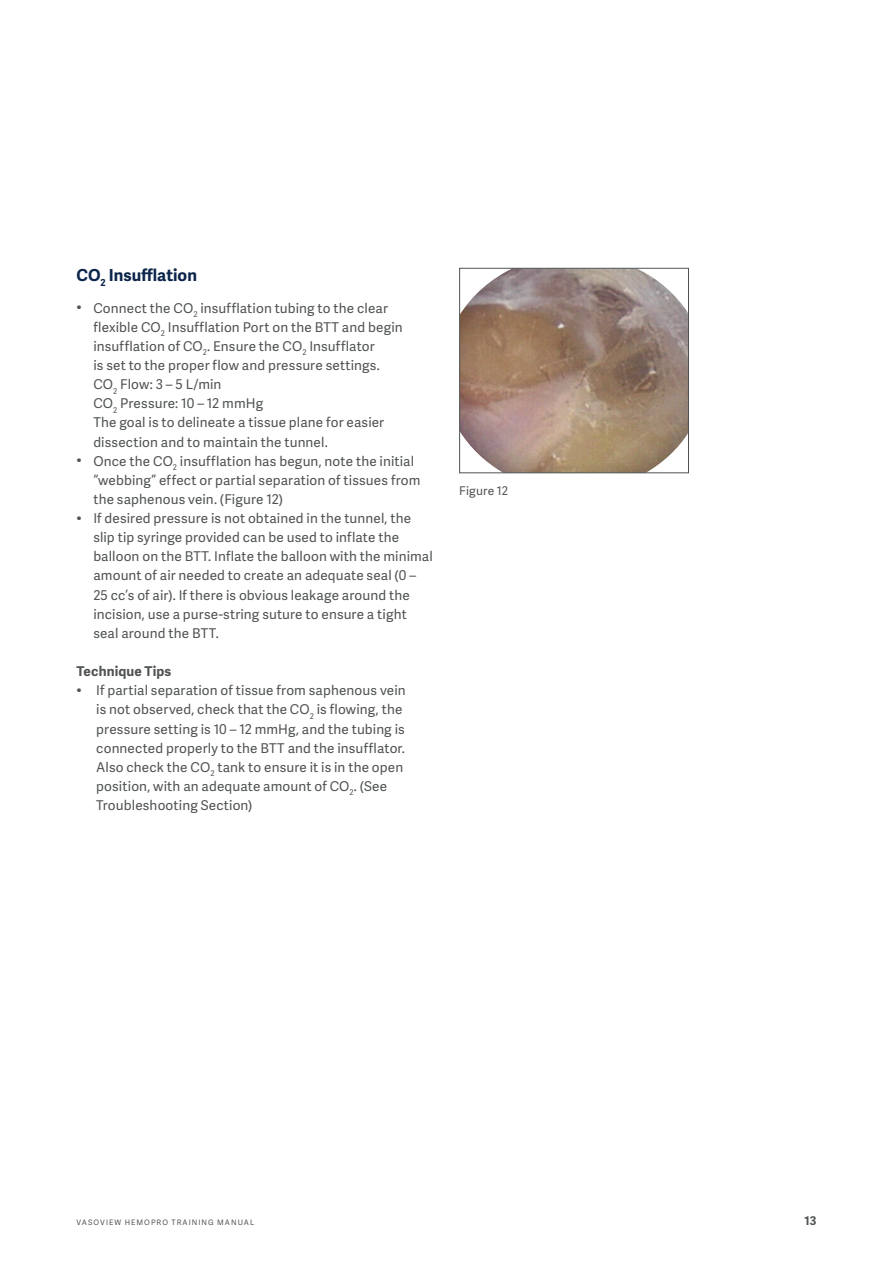
<style>
.page{position:relative;width:893px;height:1263px;background:#fff}
.page>*{position:absolute;margin:0;border:0;box-sizing:border-box;transform-origin:0 0}
.t1{font:700 16.5px "Adelle Sans";letter-spacing:.005em;color:#0c254b}
.t2{font:13.5px/19.2px "Adelle Sans";letter-spacing:.01em;color:#505353}
.t3{font:700 13.5px "Adelle Sans";letter-spacing:.01em;color:#505353}
.t4{font:12px "Adelle Sans";letter-spacing:.015em;color:#505353}
.t5{font:700 12px "Adelle Sans";color:#505353}
.t6{font:7.5px "Adelle Sans";letter-spacing:.135em;color:#505353}
</style>
<div class="page">
<img style="left:461px;top:270px;width:226px;height:201px">
<div style="left:459px;top:268px;width:230px;height:205px;border:1px solid #505353"></div>
<p class="t1" style="left:77px;top:263px;width:122px">CO<sub>2</sub> Insufflation</p>
<p class="t2" style="left:93px;top:298px;width:311px;text-indent:-17px">• Connect the CO<sub>2</sub> insufflation tubing to the clear flexible CO<sub>2</sub> Insufflation Port on the BTT and begin insufflation of CO<sub>2</sub>. Ensure the CO<sub>2</sub> Insufflator<br>is set to the proper flow and pressure settings.<br>CO<sub>2</sub> Flow: 3 – 5 L/min<br>CO<sub>2</sub> Pressure: 10 – 12 mmHg<br>The goal is to delineate a tissue plane for easier dissection and to maintain the tunnel.</p>
<p class="t2" style="left:93px;top:451px;width:329px;text-indent:-17px">• Once the CO<sub>2</sub> insufflation has begun, note the initial “webbing” effect or partial separation of tissues from the saphenous vein. (Figure 12)</p>
<p class="t2" style="left:93px;top:508px;width:341px;text-indent:-17px">• If desired pressure is not obtained in the tunnel, the slip tip syringe provided can be used to inflate the balloon on the BTT. Inflate the balloon with the minimal amount of air needed to create an adequate seal (0 – 25 cc’s of air). If there is obvious leakage around the incision, use a purse-string suture to ensure a tight seal around the BTT.</p>
<p class="t3" style="left:77px;top:661px;width:96px">Technique Tips</p>
<p class="t2" style="left:96px;top:680px;width:311px;text-indent:-20px">• If partial separation of tissue from saphenous vein is not observed, check that the CO<sub>2</sub> is flowing, the pressure setting is 10 – 12 mmHg, and the tubing is connected properly to the BTT and the insufflator.<br>Also check the CO<sub>2</sub> tank to ensure it is in the open position, with an adequate amount of CO<sub>2</sub>. (See Troubleshooting Section)</p>
<p class="t4" style="left:459px;top:482px;width:50px">Figure 12</p>
<p class="t6" style="left:77px;top:1217px;width:179px">VASOVIEW HEMOPRO TRAINING MANUAL</p>
<p class="t5" style="left:804px;top:1211px;width:13px">13</p>
</div>
